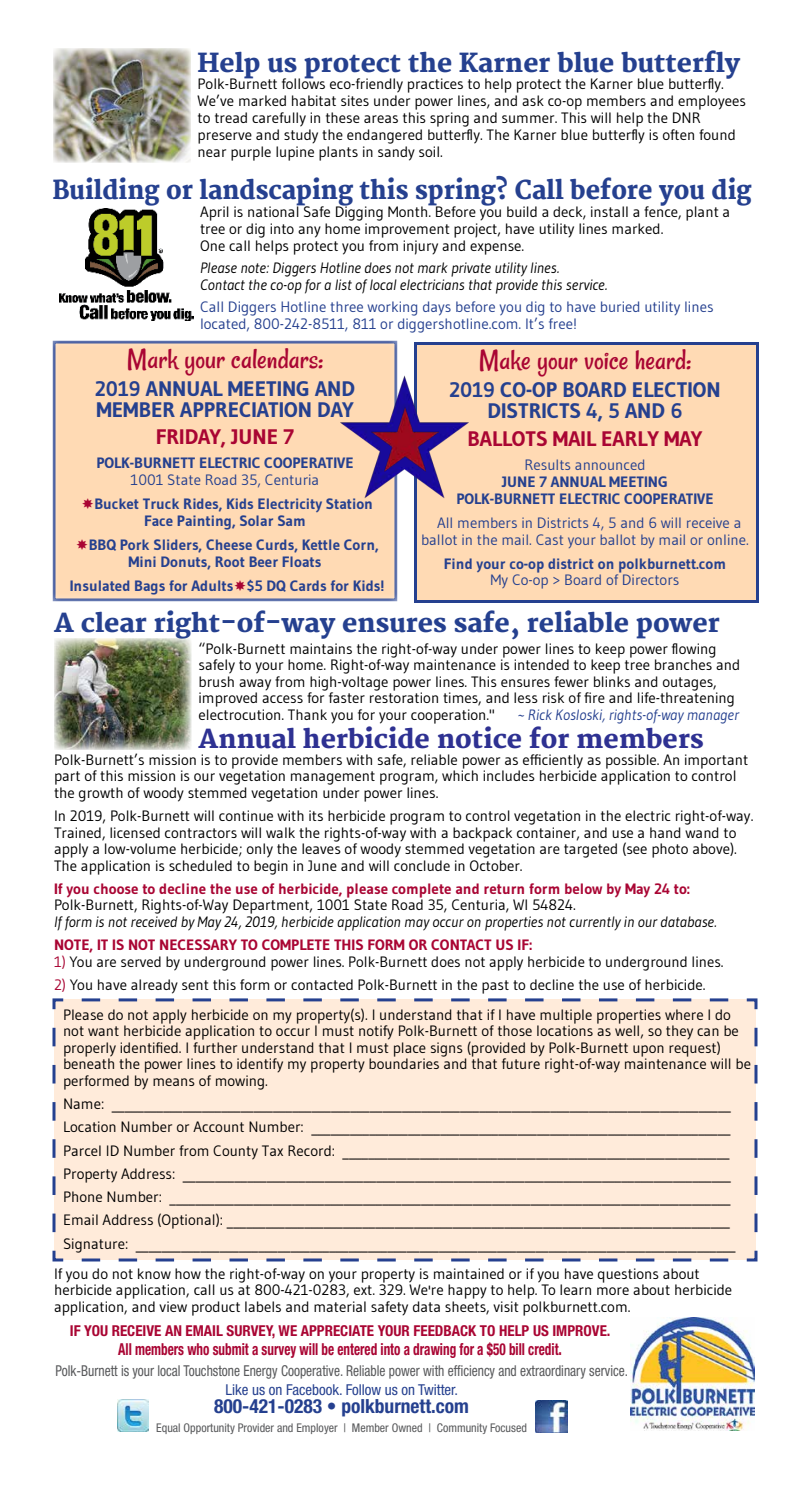
<style>
.page{position:relative;width:810px;height:1485px;background:#fff}
.page>*{position:absolute;margin:0;border:0;box-sizing:border-box;transform-origin:0 0}
.t1{font:30px "Rancho";color:#a90533}
.t2{font:800 25.5px "Merriweather";color:#25408f}
.t3{font:800 25.5px "Merriweather";color:#25408f;scale:.94 1}
.t4{font:800 25.5px "Merriweather";color:#2e3192}
.t5{font:700 21px/21px "Gudea";color:#25408f}
.t6{font:700 21px "Gudea";color:#a90533}
.t7{font:700 condensed 19.5px "Helvetica Neue LT Std";color:#25408f}
.t8{font:700 condensed 16.5px "Helvetica Neue LT Std";color:#a90533;scale:.8 1}
.t9{font:15px/16.5px "Gudea";color:#000}
.t10{font:700 15px/17px "Gudea";color:#25408f}
.t11{font:15px/17.2px "Gudea";color:#25408f;text-align:center}
.t12{font:italic 15px/17px "Gudea";color:#000}
.t13{font:700 15px "Gudea";color:#a90533}
.t14{font:condensed 15px "Helvetica Neue LT Std";color:#58595b;scale:.9 1}
.t15{font:700 condensed 15px "Helvetica Neue LT Std";color:#a90533}
.t16{font:condensed 15px "Helvetica Neue LT Std";color:#25408f}
.t17{font:italic 15px "Gudea";color:#25408f}
.t18{font:condensed 12px "Helvetica Neue LT Std";color:#58595b}
.s1{color:#a90533}
.s2{font-size:18px}
</style>
<div class="page">
<img style="left:60px;top:209px;width:133px;height:112px">
<div style="left:52px;top:998px;width:706px;height:264px;background:#ffebda"></div>
<img style="left:535px;top:1400px;width:32px;height:32px">
<img style="left:117px;top:1399px;width:32px;height:32px">
<img style="left:631px;top:1318px;width:123px;height:113px">
<div style="left:416px;top:344px;width:342px;height:258px;background:#ffdab4"></div>
<div style="left:414px;top:342px;width:345px;height:261px;border:3px solid #25408f"></div>
<div style="left:51px;top:339px;width:348px;height:264px;background:#ffdab4"></div>
<img style="left:53px;top:48px;width:138px;height:115px">
<img style="left:54px;top:638px;width:138px;height:112px">
<img style="left:340px;top:375px;width:129px;height:128px">
<img style="left:371px;top:407px;width:68px;height:67px">
<h2 class="t2" style="left:198px;top:48px;width:544px">Help us protect the Karner blue butterfly</h2>
<p class="t9" style="left:198px;top:75px;width:550px;line-height:17px">Polk-Burnett follows eco-friendly practices to help protect the Karner blue butterfly.<br>We’ve marked habitat sites under power lines, and ask co-op members and employees to tread carefully in these areas this spring and summer. This will help the DNR preserve and study the endangered butterfly. The Karner blue butterfly is often found near purple lupine plants in sandy soil.</p>
<h2 class="t3" style="left:52px;top:175px;width:745px">Building or landscaping this spring? Call before you dig</h2>
<p class="t9" style="left:200px;top:203px;width:532px;line-height:17px">April is national Safe Digging Month. Before you build a deck, install a fence, plant a tree or dig into any home improvement project, have utility lines marked.<br>One call helps protect you from injury and expense.</p>
<p class="t12" style="left:200px;top:259px;width:409px">Please note: Diggers Hotline does not mark private utility lines.<br>Contact the co-op for a list of local electricians that provide this service.</p>
<p class="t11" style="left:200px;top:298px;width:515px;text-align:left">Call Diggers Hotline three working days before you dig to have buried utility lines located, 800-242-8511, 811 or diggershotline.com. It’s free!</p>
<h1 class="t1" style="left:127px;top:341px;width:197px">Mark your calendars:</h1>
<h3 class="t5" style="left:95px;top:378px;width:262px">2019 ANNUAL MEETING AND<br>MEMBER APPRECIATION DAY</h3>
<h3 class="t6" style="left:156px;top:424px;width:140px">FRIDAY, JUNE 7</h3>
<p class="t10" style="left:96px;top:454px;width:259px">POLK-BURNETT ELECTRIC COOPERATIVE</p>
<p class="t11" style="left:131px;top:471px;width:190px">1001 State Road 35, Centuria</p>
<p class="t10" style="left:144px;top:495px;width:230px;text-indent:-50px">Bucket Truck Rides, Kids Electricity Station<br>Face Painting, Solar Sam</p>
<p class="t10" style="left:129px;top:536px;width:252px;text-indent:-40px">BBQ Pork Sliders, Cheese Curds, Kettle Corn,<br>Mini Donuts, Root Beer Floats</p>
<p class="t10" style="left:70px;top:577px;width:316px">Insulated Bags for Adults $5 DQ Cards for Kids!</p>
<h1 class="t1" style="left:479px;top:343px;width:213px">Make your voice heard:</h1>
<h3 class="t5" style="left:449px;top:379px;width:273px;text-align:center">2019 CO-OP BOARD ELECTION<br>DISTRICTS 4, 5 AND 6</h3>
<h3 class="t6" style="left:468px;top:426px;width:236px">BALLOTS MAIL EARLY MAY</h3>
<p class="t11" style="left:525px;top:456px;width:122px">Results announced</p>
<p class="t10" style="left:456px;top:473px;width:259px;text-align:center">JUNE 7 ANNUAL MEETING<br>POLK-BURNETT ELECTRIC COOPERATIVE</p>
<p class="t11" style="left:421px;top:513px;width:329px">All members in Districts 4, 5 and 6 will receive a ballot in the mail. Cast your ballot by mail or online.</p>
<p class="t10" style="left:444px;top:555px;width:284px">Find your co-op district on polkburnett.com</p>
<p class="t11" style="left:491px;top:571px;width:190px">My Co-op &gt; Board of Directors</p>
<h2 class="t2" style="left:54px;top:608px;width:668px">A clear right-of-way ensures safe, reliable power</h2>
<p class="t9" style="left:199px;top:640px;width:543px">“Polk-Burnett maintains the right-of-way under power lines to keep power flowing safely to your home. Right-of-way maintenance is intended to keep tree branches and brush away from high-voltage power lines. This ensures fewer blinks and outages, improved access for faster restoration times, and less risk of fire and life-threatening electrocution. Thank you for your cooperation."</p>
<p class="t17" style="left:517px;top:705px;width:223px">~ Rick Kosloski, rights-of-way manager</p>
<h2 class="t4" style="left:199px;top:724px;width:507px">Annual herbicide notice for members</h2>
<p class="t9" style="left:54px;top:751px;width:696px">Polk-Burnett’s mission is to provide members with safe, reliable power as efficiently as possible. An important part of this mission is our vegetation management program, which includes herbicide application to control the growth of woody stemmed vegetation under power lines.</p>
<p class="t9" style="left:54px;top:807px;width:701px">In 2019, Polk-Burnett will continue with its herbicide program to control vegetation in the electric right-of-way.<br>Trained, licensed contractors will walk the rights-of-way with a backpack container, and use a hand wand to apply a low-volume herbicide; only the leaves of woody stemmed vegetation are targeted (see photo above).<br>The application is scheduled to begin in June and will conclude in October.</p>
<p class="t13" style="left:54px;top:879px;width:638px">If you choose to decline the use of herbicide, please complete and return form below by May 24 to:</p>
<p class="t9" style="left:54px;top:897px;width:523px">Polk-Burnett, Rights-of-Way Department, 1001 State Road 35, Centuria, WI 54824.</p>
<p class="t12" style="left:54px;top:913px;width:664px">If form is not received by May 24, 2019, herbicide application may occur on properties not currently in our database.</p>
<p class="t13" style="left:54px;top:936px;width:480px">NOTE, IT IS NOT NECESSARY TO COMPLETE THIS FORM OR CONTACT US IF:</p>
<p class="t9" style="left:54px;top:953px;width:671px"><span class="s1">1)</span> You are served by underground power lines. Polk-Burnett does not apply herbicide to underground lines.</p>
<p class="t9" style="left:63px;top:969px;width:670px;line-height:30px;text-indent:-9px"><span class="s1">2)</span> You have already sent this form or contacted Polk-Burnett in the past to decline the use of herbicide.<br>Please do not apply herbicide on my property(s). I understand that if I have multiple properties where I do</p>
<p class="t9" style="left:63px;top:1023px;width:690px">not want herbicide application to occur I must notify Polk-Burnett of those locations as well, so they can be properly identified. I further understand that I must place signs (provided by Polk-Burnett upon request) beneath the power lines to identify my property boundaries and that future right-of-way maintenance will be performed by means of mowing.</p>
<p class="t9" style="left:63px;top:1092px;width:674px;line-height:23.2px">Name: ________________________________________________________________________________________________ Location Number or Account Number: _________________________________________________________________ Parcel ID Number from County Tax Record: ____________________________________________________________ Property Address: _____________________________________________________________________________________ Phone Number: _______________________________________________________________________________________ Email Address (Optional): ______________________________________________________________________________ Signature: _____________________________________________________________________________________________</p>
<p class="t9" style="left:54px;top:1265px;width:680px">If you do not know how the right-of-way on your property is maintained or if you have questions about herbicide application, call us at 800-421-0283, ext. 329. We're happy to help. To learn more about herbicide application, and view product labels and material safety data sheets, visit polkburnett.com.</p>
<p class="t15" style="left:70px;top:1322px;width:542px">IF YOU RECEIVE AN EMAIL SURVEY, WE APPRECIATE YOUR FEEDBACK TO HELP US IMPROVE.</p>
<p class="t8" style="left:118px;top:1339px;width:556px">All members who submit a survey will be entered into a drawing for a $50 bill credit<span class="s2">.</span></p>
<p class="t14" style="left:56px;top:1362px;width:638px">Polk-Burnett is your local Touchstone Energy Cooperative. Reliable power with efficiency and extraordinary service.</p>
<p class="t16" style="left:226px;top:1381px;width:234px">Like us on Facebook. Follow us on Twitter.</p>
<h3 class="t7" style="left:214px;top:1395px;width:256px">800-421-0283 • polkburnett.com</h3>
<p class="t18" style="left:156px;top:1421px;width:372px">Equal Opportunity Provider and Employer | Member Owned | Community Focused</p>
</div>
